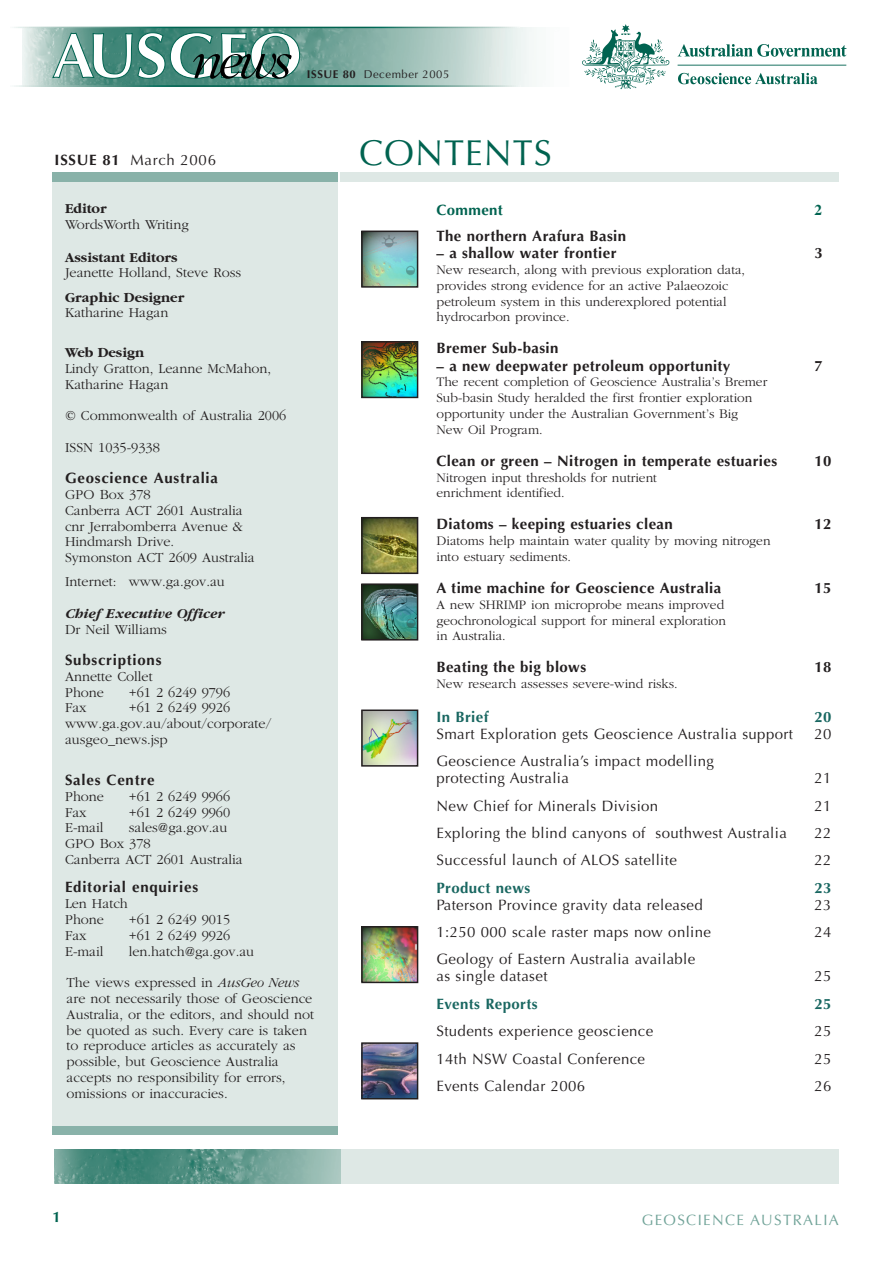
<style>
.page{position:relative;width:893px;height:1263px;background:#fff}
.page>*{position:absolute;margin:0;border:0;box-sizing:border-box;transform-origin:0 0}
.t1{font:36px "Optima";letter-spacing:.025em;color:#006350}
.t2{font:15px/16.8px "Optima";letter-spacing:.025em;color:#231f20}
.t3{font:700 15px "Optima";letter-spacing:.025em;color:#231f20}
.t4{font:700 15px "Optima";letter-spacing:.05em;color:#231f20}
.t5{font:700 15px "Optima";letter-spacing:.025em;color:#196761}
.t6{font:15px "Optima";letter-spacing:.09em;color:#70a398}
.t7{font:15px "Optima";letter-spacing:.05em;color:#231f20}
.t8{font:700 15px "Optima";letter-spacing:.025em;color:#006350}
.t9{font:700 15px "Times";color:#006350}
.t10{font:300 14.25px/15.8px "Garamond";color:#231f20}
.t11{font:700 14.25px "Garamond";color:#231f20}
.t12{font:italic 700 14.25px "Garamond";color:#231f20}
.t13{font:300 13.5px/15.8px "Garamond";color:#231f20}
.t14{font:11.25px "Optima";letter-spacing:.05em;color:#231f20}
.s1{font-weight:700}
.s2{font-style:italic}
</style>
<div class="page">
<img style="left:23px;top:27px;width:511px;height:59px">
<svg style="left:52px;top:32px;width:248px;height:47px"></svg>
<hr style="left:8px;top:27px;width:512px;height:1px;background:#fff">
<hr style="left:8px;top:85px;width:513px;height:2px;background:#fff">
<img style="left:582px;top:24px;width:265px;height:66px">
<div style="left:341px;top:1149px;width:498px;height:34px;background:#dee8e5"></div>
<img style="left:54px;top:1149px;width:286px;height:34px">
<div style="left:52px;top:172px;width:286px;height:10px;background:#89b2a9"></div>
<div style="left:340px;top:172px;width:499px;height:10px;background:#dee8e5"></div>
<div style="left:52px;top:175px;width:286px;height:953px;background:#dee8e5"></div>
<img style="left:364px;top:344px;width:51px;height:51px">
<div style="left:361px;top:341px;width:57px;height:57px;border:2px solid #231f20"></div>
<img style="left:364px;top:712px;width:51px;height:52px">
<div style="left:361px;top:709px;width:57px;height:58px;border:2px solid #231f20"></div>
<img style="left:364px;top:234px;width:51px;height:51px">
<div style="left:361px;top:231px;width:57px;height:57px;border:2px solid #231f20"></div>
<img style="left:364px;top:929px;width:51px;height:51px">
<div style="left:361px;top:926px;width:57px;height:57px;border:2px solid #231f20"></div>
<div style="left:52px;top:174px;width:286px;height:8px;background:#89b2a9"></div>
<div style="left:52px;top:1126px;width:286px;height:8px;background:#89b2a9"></div>
<img style="left:364px;top:1045px;width:51px;height:51px">
<div style="left:361px;top:1042px;width:57px;height:57px;border:2px solid #231f20"></div>
<img style="left:364px;top:520px;width:51px;height:51px">
<div style="left:361px;top:517px;width:57px;height:57px;border:2px solid #231f20"></div>
<img style="left:364px;top:586px;width:51px;height:51px">
<div style="left:361px;top:583px;width:57px;height:57px;border:2px solid #231f20"></div>
<p class="t14" style="left:307px;top:68px;width:144px"><span class="s1">ISSUE 80</span> December 2005</p>
<p class="t7" style="left:55px;top:151px;width:163px"><span class="s1">ISSUE 81</span> March 2006</p>
<p class="t11" style="left:65px;top:201px;width:43px">Editor</p>
<p class="t10" style="left:65px;top:217px;width:125px">WordsWorth Writing</p>
<p class="t11" style="left:65px;top:250px;width:114px">Assistant Editors</p>
<p class="t10" style="left:65px;top:265px;width:178px">Jeanette Holland, Steve Ross</p>
<p class="t11" style="left:65px;top:290px;width:121px">Graphic Designer</p>
<p class="t10" style="left:65px;top:305px;width:105px">Katharine Hagan</p>
<p class="t11" style="left:65px;top:345px;width:81px">Web Design</p>
<p class="t10" style="left:65px;top:361px;width:208px">Lindy Gratton, Leanne McMahon,<br>Katharine Hagan</p>
<p class="t10" style="left:65px;top:408px;width:223px">© Commonwealth of Australia 2006</p>
<p class="t10" style="left:65px;top:440px;width:96px">ISSN 1035-9338</p>
<p class="t4" style="left:65px;top:470px;width:155px">Geoscience Australia</p>
<p class="t10" style="left:65px;top:487px;width:191px">GPO Box 378<br>Canberra ACT 2601 Australia cnr Jerrabomberra Avenue &amp;<br>Hindmarsh Drive.<br>Symonston ACT 2609 Australia</p>
<p class="t10" style="left:65px;top:574px;width:161px">Internet: www.ga.gov.au</p>
<p class="t12" style="left:65px;top:606px;width:161px">Chief Executive Officer</p>
<p class="t10" style="left:65px;top:622px;width:103px">Dr Neil Williams</p>
<p class="t4" style="left:65px;top:651px;width:98px">Subscriptions</p>
<p class="t10" style="left:65px;top:669px;width:89px">Annette Collet<br>Phone</p>
<p class="t10" style="left:129px;top:685px;width:103px">+61 2 6249 9796</p>
<p class="t10" style="left:65px;top:700px;width:208px;text-indent:64px">+61 2 6249 9926 www.ga.gov.au/about/corporate/ ausgeo_news.jsp</p>
<p class="t4" style="left:65px;top:771px;width:91px">Sales Centre</p>
<p class="t10" style="left:65px;top:789px;width:41px">Phone</p>
<p class="t10" style="left:129px;top:789px;width:103px">+61 2 6249 9966</p>
<p class="t10" style="left:65px;top:805px;width:23px">Fax</p>
<p class="t10" style="left:129px;top:805px;width:103px">+61 2 6249 9960</p>
<p class="t10" style="left:65px;top:820px;width:40px">E-mail</p>
<p class="t10" style="left:65px;top:700px;width:23px">Fax</p>
<p class="t10" style="left:65px;top:820px;width:179px;text-indent:64px">sales@ga.gov.au<br>GPO Box 378<br>Canberra ACT 2601 Australia</p>
<p class="t4" style="left:65px;top:879px;width:135px">Editorial enquiries</p>
<p class="t10" style="left:65px;top:896px;width:64px">Len Hatch<br>Phone</p>
<p class="t10" style="left:129px;top:912px;width:103px">+61 2 6249 9015</p>
<p class="t10" style="left:65px;top:928px;width:23px">Fax</p>
<p class="t10" style="left:129px;top:928px;width:103px">+61 2 6249 9926</p>
<p class="t10" style="left:65px;top:943px;width:40px">E-mail</p>
<p class="t10" style="left:129px;top:943px;width:127px">len.hatch@ga.gov.au</p>
<p class="t10" style="left:67px;top:975px;width:249px">The views expressed in <span class="s2">AusGeo News </span>are not necessarily those of Geoscience Australia, or the editors, and should not be quoted as such. Every care is taken to reproduce articles as accurately as possible, but Geoscience Australia accepts no responsibility for errors, omissions or inaccuracies.</p>
<h1 class="t1" style="left:359px;top:132px;width:194px">CONTENTS</h1>
<p class="t8" style="left:436px;top:201px;width:68px">Comment</p>
<p class="t9" style="left:814px;top:196px;width:9px">2</p>
<p class="t3" style="left:436px;top:227px;width:191px">The northern Arafura Basin</p>
<p class="t3" style="left:436px;top:244px;width:181px">– a shallow water frontier</p>
<p class="t3" style="left:814px;top:244px;width:10px">3</p>
<p class="t13" style="left:436px;top:262px;width:310px">New research, along with previous exploration data, provides strong evidence for an active Palaeozoic petroleum system in this underexplored potential hydrocarbon province.</p>
<p class="t3" style="left:436px;top:340px;width:123px">Bremer Sub-basin</p>
<p class="t3" style="left:436px;top:357px;width:295px">– a new deepwater petroleum opportunity</p>
<p class="t3" style="left:814px;top:357px;width:10px">7</p>
<p class="t13" style="left:436px;top:374px;width:332px">The recent completion of Geoscience Australia’s Bremer Sub-basin Study heralded the first frontier exploration opportunity under the Australian Government’s Big New Oil Program.</p>
<p class="t3" style="left:436px;top:452px;width:342px">Clean or green – Nitrogen in temperate estuaries</p>
<p class="t3" style="left:814px;top:452px;width:19px">10</p>
<p class="t13" style="left:436px;top:470px;width:222px">Nitrogen input thresholds for nutrient enrichment identified.</p>
<p class="t3" style="left:436px;top:516px;width:238px">Diatoms – keeping estuaries clean</p>
<p class="t3" style="left:814px;top:516px;width:19px">12</p>
<p class="t13" style="left:436px;top:533px;width:336px">Diatoms help maintain water quality by moving nitrogen into estuary sediments.</p>
<p class="t3" style="left:436px;top:579px;width:286px">A time machine for Geoscience Australia</p>
<p class="t3" style="left:814px;top:579px;width:19px">15</p>
<p class="t13" style="left:436px;top:597px;width:291px">A new SHRIMP ion microprobe means improved geochronological support for mineral exploration in Australia.</p>
<p class="t3" style="left:436px;top:659px;width:151px">Beating the big blows</p>
<p class="t3" style="left:814px;top:659px;width:19px">18</p>
<p class="t13" style="left:436px;top:676px;width:243px">New research assesses severe-wind risks.</p>
<p class="t5" style="left:436px;top:708px;width:53px">In Brief</p>
<p class="t5" style="left:814px;top:708px;width:19px">20</p>
<p class="t2" style="left:436px;top:725px;width:358px">Smart Exploration gets Geoscience Australia support</p>
<p class="t2" style="left:814px;top:725px;width:19px">20</p>
<p class="t2" style="left:436px;top:753px;width:279px">Geoscience Australia’s impact modelling protecting Australia</p>
<p class="t2" style="left:814px;top:770px;width:19px">21</p>
<p class="t2" style="left:436px;top:797px;width:223px">New Chief for Minerals Division</p>
<p class="t2" style="left:814px;top:797px;width:19px">21</p>
<p class="t2" style="left:436px;top:825px;width:352px">Exploring the blind canyons of southwest Australia</p>
<p class="t2" style="left:814px;top:825px;width:19px">22</p>
<p class="t2" style="left:436px;top:852px;width:242px">Successful launch of ALOS satellite</p>
<p class="t2" style="left:814px;top:852px;width:19px">22</p>
<p class="t5" style="left:436px;top:879px;width:95px">Product news</p>
<p class="t5" style="left:814px;top:879px;width:19px">23</p>
<p class="t2" style="left:436px;top:896px;width:268px">Paterson Province gravity data released</p>
<p class="t2" style="left:814px;top:896px;width:19px">23</p>
<p class="t2" style="left:436px;top:924px;width:276px">1:250 000 scale raster maps now online</p>
<p class="t2" style="left:814px;top:924px;width:19px">24</p>
<p class="t2" style="left:436px;top:951px;width:260px">Geology of Eastern Australia available as single dataset</p>
<p class="t2" style="left:814px;top:968px;width:19px">25</p>
<p class="t5" style="left:436px;top:995px;width:103px">Events Reports</p>
<p class="t5" style="left:814px;top:995px;width:19px">25</p>
<p class="t2" style="left:436px;top:1023px;width:218px">Students experience geoscience</p>
<p class="t2" style="left:814px;top:1023px;width:19px">25</p>
<p class="t2" style="left:436px;top:1050px;width:210px">14th NSW Coastal Conference</p>
<p class="t2" style="left:814px;top:1050px;width:19px">25</p>
<p class="t2" style="left:436px;top:1078px;width:150px">Events Calendar 2006</p>
<p class="t2" style="left:814px;top:1078px;width:19px">26</p>
<p class="t8" style="left:52px;top:1208px;width:10px">1</p>
<p class="t6" style="left:642px;top:1211px;width:199px">GEOSCIENCE AUSTRALIA</p>
</div>
